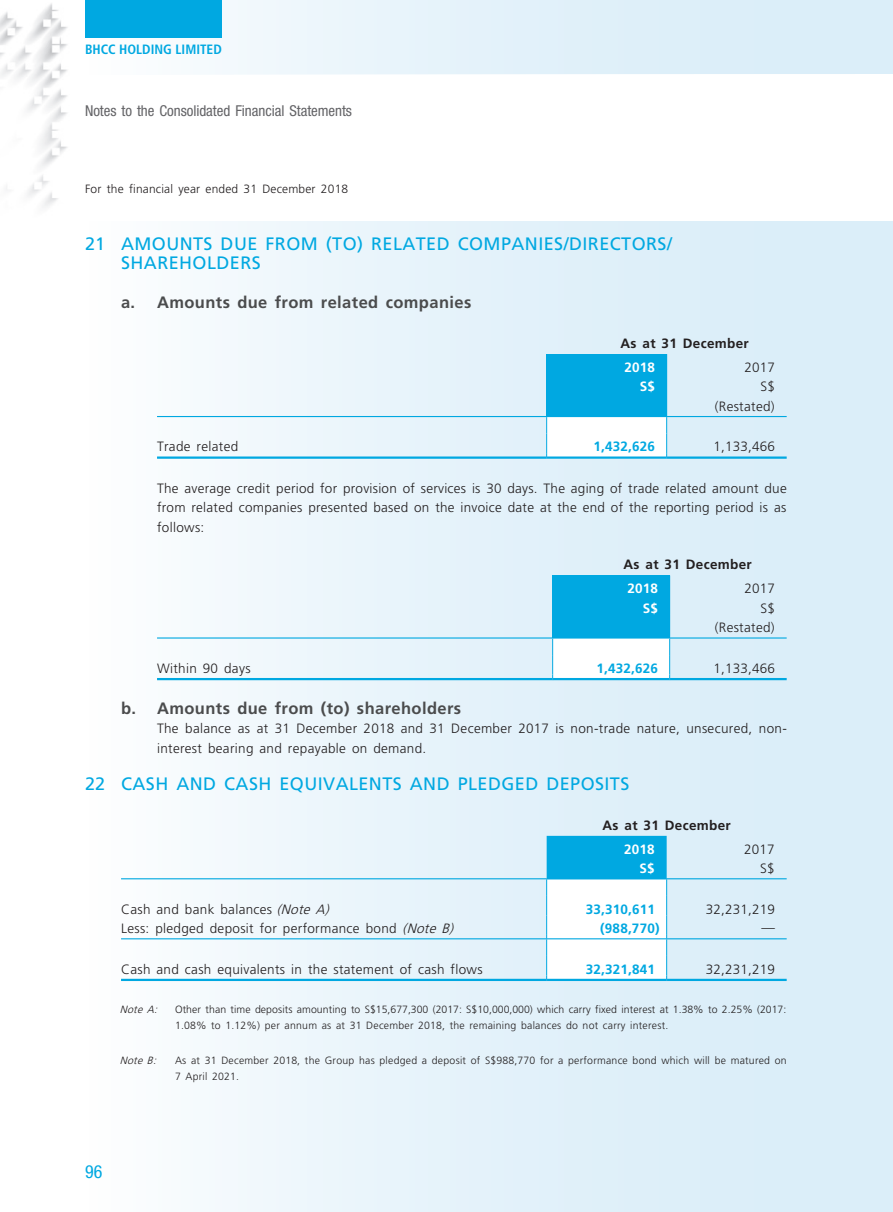
<style>
.page{position:relative;width:893px;height:1212px;background:#fff}
.page>*{position:absolute;margin:0;border:0;box-sizing:border-box;transform-origin:0 0}
._03_H1{font:18px/19.5px "Frutiger LT Std";letter-spacing:.025em;color:#00a8e1}
.t1{font:condensed 18px "Helvetica Neue LT Std";color:#00a8e1}
._04___H2{font:700 16.5px "Frutiger LT Std";letter-spacing:.025em;color:#4b4c4d}
.t2{font:condensed 15px "Helvetica Neue LT Std";letter-spacing:-.005em;color:#636366}
._13_____P4{font:300 13.5px/19.5px "Frutiger LT Std";letter-spacing:.025em;color:#231f20;text-align:justify}
._15_Table_Stub{font:300 13.5px "Frutiger LT Std";letter-spacing:.025em;color:#231f20}
._01_Body_Text{font:300 13.5px "Frutiger LT Std";letter-spacing:.025em;color:#231f20}
._12___P2{font:300 13.5px "Frutiger LT Std";letter-spacing:.015em;color:#231f20}
._01_Body_Text-2{font:700 13.5px "Frutiger LT Std";letter-spacing:.015em;color:#00a8e1}
._12___P2-2{font:700 13.5px "Frutiger LT Std";letter-spacing:.025em;color:#231f20}
.t3{font:700 condensed 13.5px "Frutiger LT Std";color:#00a8e1}
._12___P2-3{font:700 13.5px "Frutiger LT Std";letter-spacing:.015em;color:#00a8e1}
._01_Body_Text-3{font:700 13.5px "Frutiger LT Std";letter-spacing:.025em;color:#231f20}
._12___P2-4{font:700 13.5px "Frutiger LT Std";letter-spacing:.015em;color:#fff}
._01_Body_Text-4{font:700 13.5px "Frutiger LT Std";color:#fff}
.t4{font:300 12px "Frutiger LT Std";letter-spacing:.015em;color:#231f20}
._22____IN2__Note{font:300 10.5px/16.5px "Frutiger LT Std";letter-spacing:.025em;color:#231f20}
._22____IN2__Note-2{font:italic 300 10.5px "Frutiger LT Std";color:#231f20}
.s1{font-style:italic}
</style>
<div class="page">
<img style="left:0;top:3px;width:68px;height:204px">
<div style="left:85px;top:0;width:808px;height:74px;background:linear-gradient(to right,#f9fcfd,#d5ebf8)"></div>
<div style="left:85px;top:221px;width:808px;height:991px;background:linear-gradient(to right,#f8fbfd,#d4ebf8)"></div>
<div style="left:85px;top:0;width:137px;height:37px;background:#00a8e1"></div>
<div style="left:547px;top:354px;width:120px;height:20px;background:#00a8e1"></div>
<div style="left:547px;top:374px;width:120px;height:19px;background:#00a8e1"></div>
<div style="left:547px;top:393px;width:120px;height:20px;background:#00a8e1"></div>
<hr style="left:547px;top:413px;width:120px;height:4px;background:#00a8e1">
<div style="left:547px;top:417px;width:120px;height:17px;background:#fff"></div>
<div style="left:547px;top:434px;width:120px;height:19px;background:#fff"></div>
<div style="left:547px;top:453px;width:120px;height:6px;background:#fff"></div>
<svg style="left:546px;top:354px;width:1px;height:105px"></svg>
<svg style="left:666px;top:417px;width:1px;height:42px"></svg>
<hr style="left:157px;top:416px;width:389px;height:1px;background:#00a8e1">
<hr style="left:667px;top:416px;width:120px;height:1px;background:#00a8e1">
<hr style="left:157px;top:456px;width:389px;height:3px;background:#00a8e1">
<hr style="left:547px;top:456px;width:119px;height:3px;background:#00a8e1">
<hr style="left:667px;top:456px;width:120px;height:3px;background:#00a8e1">
<div style="left:553px;top:575px;width:117px;height:20px;background:#00a8e1"></div>
<div style="left:553px;top:595px;width:117px;height:19px;background:#00a8e1"></div>
<div style="left:553px;top:614px;width:117px;height:20px;background:#00a8e1"></div>
<hr style="left:553px;top:634px;width:117px;height:4px;background:#00a8e1">
<div style="left:553px;top:638px;width:117px;height:17px;background:#fff"></div>
<div style="left:553px;top:655px;width:117px;height:19px;background:#fff"></div>
<div style="left:553px;top:674px;width:117px;height:6px;background:#fff"></div>
<svg style="left:552px;top:575px;width:1px;height:105px"></svg>
<svg style="left:669px;top:638px;width:1px;height:42px"></svg>
<hr style="left:157px;top:637px;width:395px;height:1px;background:#00a8e1">
<hr style="left:670px;top:637px;width:117px;height:1px;background:#00a8e1">
<hr style="left:157px;top:678px;width:395px;height:2px;background:#00a8e1">
<hr style="left:553px;top:678px;width:116px;height:2px;background:#00a8e1">
<hr style="left:670px;top:678px;width:117px;height:2px;background:#00a8e1">
<svg style="left:546px;top:836px;width:121px;height:145px"></svg>
<hr style="left:121px;top:878px;width:426px;height:1px;background:#00a8e1">
<hr style="left:547px;top:878px;width:120px;height:1px;background:#00a8e1">
<hr style="left:667px;top:878px;width:120px;height:1px;background:#00a8e1">
<hr style="left:121px;top:938px;width:425px;height:1px;background:#00a8e1">
<hr style="left:547px;top:938px;width:119px;height:1px;background:#00a8e1">
<hr style="left:667px;top:938px;width:120px;height:1px;background:#00a8e1">
<hr style="left:121px;top:979px;width:425px;height:2px;background:#00a8e1">
<hr style="left:547px;top:979px;width:119px;height:2px;background:#00a8e1">
<hr style="left:667px;top:979px;width:120px;height:2px;background:#00a8e1">
<p class="t3" style="left:85px;top:41px;width:138px">BHCC HOLDING LIMITED</p>
<h3 class="t2" style="left:85px;top:102px;width:268px">Notes to the Consolidated Financial Statements</h3>
<p class="t4" style="left:85px;top:182px;width:265px">For the financial year ended 31 December 2018</p>
<p class="_03_H1" style="left:121px;top:234px;width:552px;text-indent:-36px">21 AMOUNTS DUE FROM (TO) RELATED COMPANIES/DIRECTORS/<br>SHAREHOLDERS</p>
<p class="_04___H2" style="left:121px;top:293px;width:352px">a. Amounts due from related companies</p>
<p class="_12___P2-2" style="left:620px;top:335px;width:130px">As at 31 December</p>
<p class="_12___P2-4" style="left:624px;top:359px;width:32px">2018</p>
<p class="_12___P2" style="left:744px;top:360px;width:32px">2017</p>
<p class="_12___P2-4" style="left:640px;top:379px;width:17px">S$</p>
<p class="_12___P2" style="left:760px;top:379px;width:16px">S$</p>
<p class="_01_Body_Text" style="left:715px;top:399px;width:61px">(Restated)</p>
<p class="_15_Table_Stub" style="left:157px;top:439px;width:83px">Trade related</p>
<p class="_12___P2-3" style="left:593px;top:439px;width:63px">1,432,626</p>
<p class="_12___P2" style="left:713px;top:439px;width:63px">1,133,466</p>
<p class="_13_____P4" style="left:157px;top:479px;width:631px">The average credit period for provision of services is 30 days. The aging of trade related amount due from related companies presented based on the invoice date at the end of the reporting period is as follows:</p>
<p class="_12___P2-2" style="left:623px;top:557px;width:130px">As at 31 December</p>
<p class="_12___P2-4" style="left:627px;top:581px;width:32px">2018</p>
<p class="_12___P2" style="left:744px;top:581px;width:32px">2017</p>
<p class="_12___P2-4" style="left:643px;top:600px;width:17px">S$</p>
<p class="_12___P2" style="left:760px;top:600px;width:16px">S$</p>
<p class="_01_Body_Text" style="left:715px;top:620px;width:61px">(Restated)</p>
<p class="_15_Table_Stub" style="left:157px;top:660px;width:95px">Within 90 days</p>
<p class="_12___P2-3" style="left:596px;top:660px;width:63px">1,432,626</p>
<p class="_12___P2" style="left:713px;top:660px;width:63px">1,133,466</p>
<p class="_04___H2" style="left:121px;top:698px;width:342px">b. Amounts due from (to) shareholders</p>
<p class="_13_____P4" style="left:157px;top:719px;width:631px">The balance as at 31 December 2018 and 31 December 2017 is non-trade nature, unsecured, non&shy;interest bearing and repayable on demand.</p>
<p class="_03_H1" style="left:85px;top:774px;width:546px">22 CASH AND CASH EQUIVALENTS AND PLEDGED DEPOSITS</p>
<p class="_01_Body_Text-3" style="left:602px;top:817px;width:130px">As at 31 December</p>
<p class="_01_Body_Text-4" style="left:624px;top:841px;width:32px">2018</p>
<p class="_01_Body_Text" style="left:744px;top:841px;width:32px">2017</p>
<p class="_01_Body_Text-4" style="left:639px;top:860px;width:17px">S$</p>
<p class="_01_Body_Text" style="left:760px;top:861px;width:16px">S$</p>
<p class="_15_Table_Stub" style="left:121px;top:901px;width:213px">Cash and bank balances <span class="s1">(Note A)</span></p>
<p class="_01_Body_Text-2" style="left:586px;top:901px;width:71px">33,310,611</p>
<p class="_01_Body_Text" style="left:706px;top:901px;width:71px">32,231,219</p>
<p class="_15_Table_Stub" style="left:121px;top:921px;width:338px">Less: pledged deposit for performance bond <span class="s1">(Note B)</span></p>
<p class="_01_Body_Text-2" style="left:600px;top:920px;width:61px">(988,770)</p>
<p class="_01_Body_Text" style="left:761px;top:919px;width:15px">—</p>
<p class="_15_Table_Stub" style="left:121px;top:961px;width:363px">Cash and cash equivalents in the statement of cash flows</p>
<p class="_01_Body_Text-2" style="left:586px;top:961px;width:71px">32,321,841</p>
<p class="_01_Body_Text" style="left:706px;top:961px;width:71px">32,231,219</p>
<p class="_22____IN2__Note-2" style="left:120px;top:1003px;width:42px">Note A:</p>
<p class="_22____IN2__Note" style="left:175px;top:1001px;width:613px">Other than time deposits amounting to S$15,677,300 (2017: S$10,000,000) which carry fixed interest at 1.38% to 2.25% (2017:<br>1.08% to 1.12%) per annum as at 31 December 2018, the remaining balances do not carry interest.</p>
<p class="_22____IN2__Note-2" style="left:120px;top:1054px;width:41px">Note B:</p>
<p class="_22____IN2__Note" style="left:175px;top:1052px;width:613px">As at 31 December 2018, the Group has pledged a deposit of S$988,770 for a performance bond which will be matured on<br>7 April 2021.</p>
<h1 class="t1" style="left:85px;top:1161px;width:19px">96</h1>
</div>
